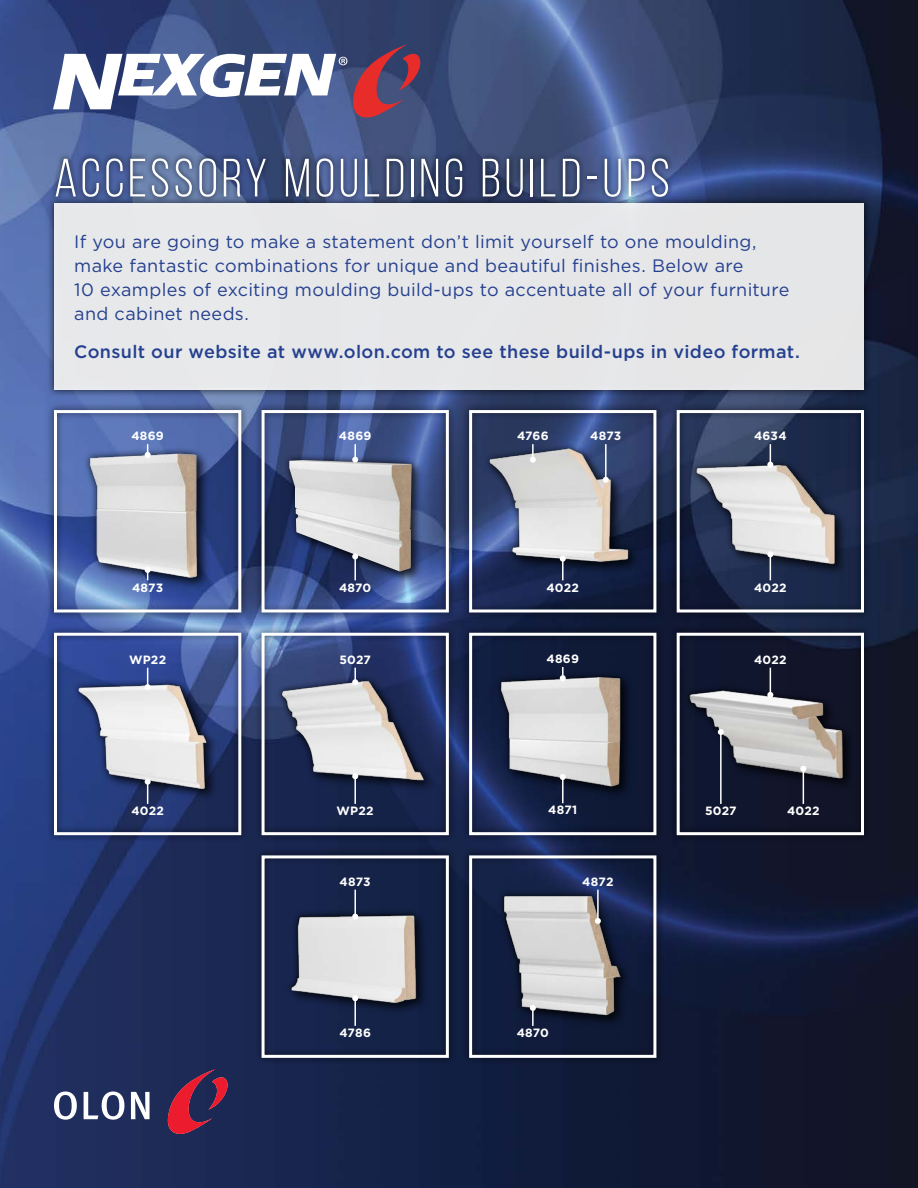
<style>
.page{position:relative;width:918px;height:1188px;background:#fff}
.page>*{position:absolute;margin:0;border:0;box-sizing:border-box;transform-origin:0 0}
.t1{font:53.85px "Bebas Neue";letter-spacing:.07em;color:#fff}
.t2{font:18px/24px "Gotham";letter-spacing:.015em;color:#25408f}
.t3{font:500 18px "Gotham";letter-spacing:.02em;color:#25408f}
.t4{font:700 12px "Gotham";letter-spacing:.015em;color:#fff}
</style>
<div class="page">
<img style="left:0;top:0;width:918px;height:1188px">
<div style="left:50px;top:152px;width:625px;height:51px;background:#000;opacity:.75"></div>
<div style="left:47px;top:196px;width:824px;height:201px;background:#000;opacity:.75"></div>
<div style="left:54px;top:203px;width:810px;height:187px;background:#e6e7e9"></div>
<svg style="left:54px;top:1092px;width:23px;height:28px"></svg>
<svg style="left:84px;top:1092px;width:40px;height:28px"></svg>
<svg style="left:131px;top:1092px;width:19px;height:27px"></svg>
<svg style="left:167px;top:1069px;width:61px;height:69px;background:#612649"></svg>
<div style="left:47px;top:625px;width:201px;height:217px;background:#000;opacity:.75"></div>
<img style="left:58px;top:661px;width:179px;height:152px">
<div style="left:54px;top:633px;width:187px;height:202px;border:3px solid #fff"></div>
<div style="left:254px;top:848px;width:202px;height:217px;background:#000;opacity:.75"></div>
<img style="left:266px;top:884px;width:179px;height:145px">
<div style="left:262px;top:855px;width:187px;height:203px;border:3px solid #fff"></div>
<div style="left:254px;top:403px;width:202px;height:216px;background:#000;opacity:.75"></div>
<div style="left:286px;top:457px;width:138px;height:127px;background:#000;opacity:.5"></div>
<img style="left:289px;top:460px;width:123px;height:112px">
<div style="left:262px;top:410px;width:187px;height:202px;border:3px solid #fff"></div>
<div style="left:254px;top:625px;width:202px;height:217px;background:#000;opacity:.75"></div>
<img style="left:266px;top:660px;width:179px;height:154px">
<div style="left:262px;top:633px;width:187px;height:202px;border:3px solid #fff"></div>
<div style="left:462px;top:848px;width:201px;height:217px;background:#000;opacity:.75"></div>
<img style="left:476px;top:878px;width:173px;height:158px">
<div style="left:469px;top:855px;width:187px;height:203px;border:3px solid #fff"></div>
<div style="left:462px;top:403px;width:201px;height:216px;background:#000;opacity:.75"></div>
<img style="left:473px;top:423px;width:179px;height:177px">
<div style="left:469px;top:410px;width:187px;height:202px;border:3px solid #fff"></div>
<div style="left:669px;top:403px;width:202px;height:216px;background:#000;opacity:.75"></div>
<img style="left:681px;top:435px;width:179px;height:156px">
<div style="left:677px;top:410px;width:187px;height:202px;border:3px solid #fff"></div>
<div style="left:669px;top:625px;width:202px;height:217px;background:#000;opacity:.75"></div>
<img style="left:681px;top:667px;width:179px;height:137px">
<div style="left:677px;top:633px;width:187px;height:202px;border:3px solid #fff"></div>
<svg style="left:145px;top:668px;width:6px;height:22px"></svg>
<hr style="left:354px;top:890px;width:2px;height:27px;background:#fff">
<svg style="left:352px;top:914px;width:6px;height:6px"></svg>
<hr style="left:597px;top:890px;width:2px;height:31px;background:#fff">
<svg style="left:595px;top:918px;width:6px;height:6px"></svg>
<svg style="left:352px;top:668px;width:6px;height:17px"></svg>
<svg style="left:767px;top:668px;width:6px;height:30px"></svg>
<svg style="left:352px;top:444px;width:6px;height:19px"></svg>
<svg style="left:767px;top:444px;width:6px;height:24px"></svg>
<svg style="left:530px;top:444px;width:6px;height:19px"></svg>
<hr style="left:605px;top:444px;width:2px;height:36px;background:#fff">
<svg style="left:603px;top:477px;width:6px;height:6px"></svg>
<svg style="left:145px;top:779px;width:6px;height:25px"></svg>
<hr style="left:354px;top:998px;width:2px;height:28px;background:#fff">
<svg style="left:352px;top:995px;width:6px;height:6px"></svg>
<div style="left:462px;top:625px;width:201px;height:217px;background:#000;opacity:.75"></div>
<img style="left:496px;top:637px;width:156px;height:162px">
<div style="left:469px;top:633px;width:187px;height:202px;border:3px solid #fff"></div>
<svg style="left:560px;top:667px;width:6px;height:14px"></svg>
<hr style="left:562px;top:777px;width:2px;height:26px;background:#fff">
<svg style="left:560px;top:774px;width:6px;height:6px"></svg>
<svg style="left:530px;top:1005px;width:6px;height:21px"></svg>
<hr style="left:354px;top:776px;width:2px;height:28px;background:#fff">
<svg style="left:352px;top:773px;width:6px;height:6px"></svg>
<hr style="left:803px;top:769px;width:1px;height:35px;background:#fff">
<svg style="left:800px;top:766px;width:6px;height:6px"></svg>
<hr style="left:720px;top:732px;width:2px;height:72px;background:#fff">
<svg style="left:718px;top:729px;width:6px;height:6px"></svg>
<hr style="left:354px;top:556px;width:2px;height:24px;background:#fff">
<svg style="left:352px;top:554px;width:6px;height:6px"></svg>
<svg style="left:767px;top:551px;width:6px;height:29px"></svg>
<hr style="left:562px;top:559px;width:2px;height:21px;background:#fff">
<svg style="left:560px;top:556px;width:6px;height:6px"></svg>
<div style="left:47px;top:403px;width:201px;height:216px;background:#000;opacity:.75"></div>
<img style="left:58px;top:414px;width:179px;height:187px">
<div style="left:54px;top:410px;width:187px;height:202px;border:3px solid #fff"></div>
<svg style="left:145px;top:444px;width:6px;height:14px"></svg>
<svg style="left:145px;top:567px;width:6px;height:13px"></svg>
<svg style="left:53px;top:45px;width:368px;height:77px"></svg>
<h1 class="t1" style="left:54px;top:149px;width:617px">ACCESSORY MOULDING BUILD-UPS</h1>
<p class="t2" style="left:74px;top:229px;width:717px">If you are going to make a statement don’t limit yourself to one moulding, make fantastic combinations for unique and beautiful finishes. Below are<br>10 examples of exciting moulding build-ups to accentuate all of your furniture and cabinet needs.</p>
<p class="t3" style="left:74px;top:339px;width:727px">Consult our website at www.olon.com to see these build-ups in video format.</p>
<p class="t4" style="left:131px;top:428px;width:34px">4869</p>
<p class="t4" style="left:339px;top:428px;width:34px">4869</p>
<p class="t4" style="left:517px;top:428px;width:33px">4766</p>
<p class="t4" style="left:590px;top:428px;width:33px">4873</p>
<p class="t4" style="left:754px;top:428px;width:34px">4634</p>
<p class="t4" style="left:132px;top:579px;width:33px">4873</p>
<p class="t4" style="left:339px;top:579px;width:34px">4870</p>
<p class="t4" style="left:547px;top:579px;width:34px">4022</p>
<p class="t4" style="left:754px;top:579px;width:34px">4022</p>
<p class="t4" style="left:129px;top:652px;width:39px">WP22</p>
<p class="t4" style="left:547px;top:651px;width:34px">4869</p>
<p class="t4" style="left:339px;top:652px;width:33px">5027</p>
<p class="t4" style="left:754px;top:652px;width:34px">4022</p>
<p class="t4" style="left:131px;top:803px;width:34px">4022</p>
<p class="t4" style="left:548px;top:802px;width:31px">4871</p>
<p class="t4" style="left:337px;top:803px;width:39px">WP22</p>
<p class="t4" style="left:705px;top:803px;width:33px">5027</p>
<p class="t4" style="left:787px;top:803px;width:34px">4022</p>
<p class="t4" style="left:340px;top:874px;width:33px">4873</p>
<p class="t4" style="left:582px;top:874px;width:33px">4872</p>
<p class="t4" style="left:339px;top:1025px;width:33px">4786</p>
<p class="t4" style="left:517px;top:1025px;width:34px">4870</p>
</div>
